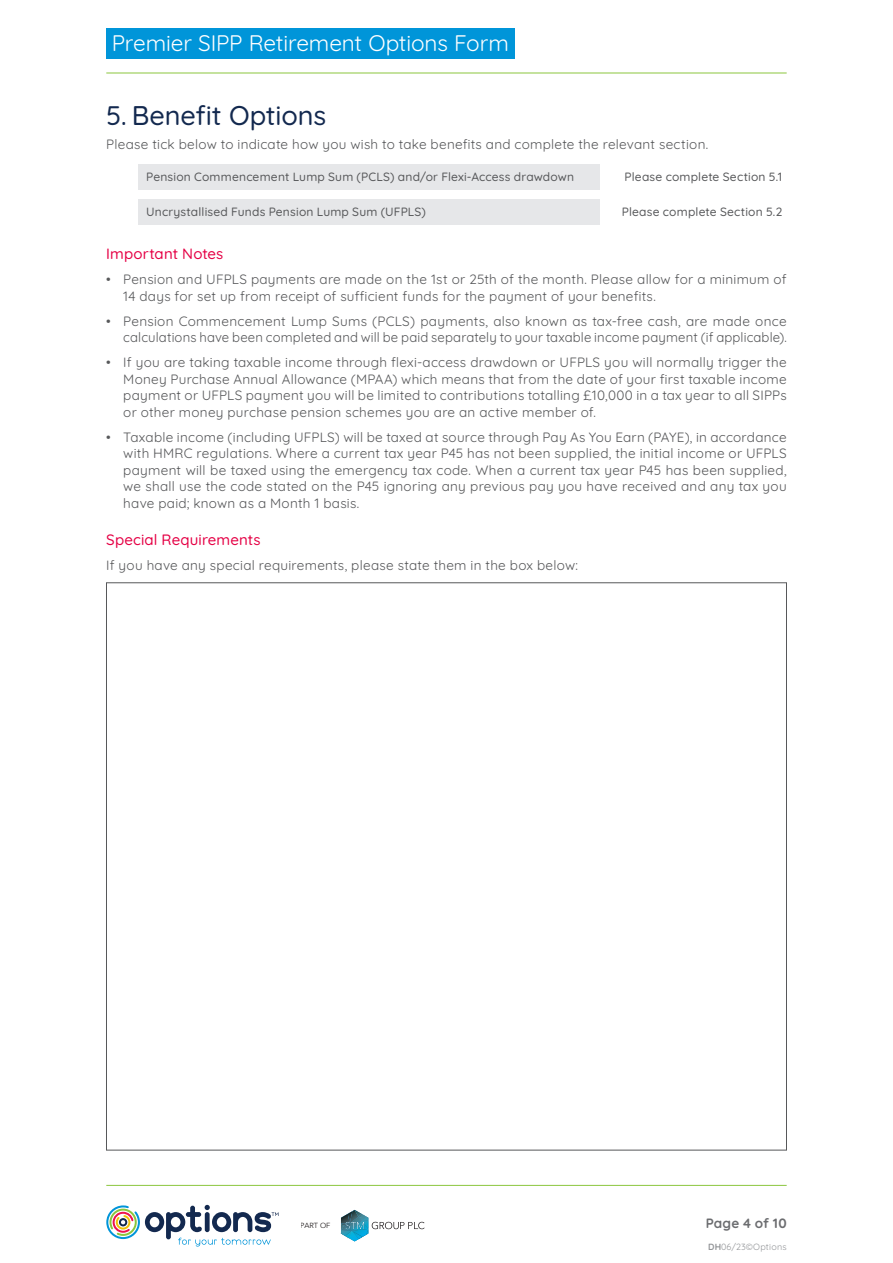
<style>
.page{position:relative;width:893px;height:1263px;background:#fff}
.page>*{position:absolute;margin:0;border:0;box-sizing:border-box;transform-origin:0 0}
.Options_-_Header{font:500 27px "Quicksand";letter-spacing:-.005em;color:#13294f}
.t1{font:22.5px "Quicksand";letter-spacing:-.005em;color:#fff}
.Options_-_Sub_Header{font:500 15px "Quicksand";letter-spacing:.01em;color:#e50045}
.Options_-_Main_Text{font:13.5px/16.5px "Quicksand";letter-spacing:.02em;color:#57585a;text-align:justify}
.t2{font:700 13.5px "Quicksand";letter-spacing:.015em;color:#6c6d70}
.t3{font:500 12px "Quicksand";letter-spacing:.015em;color:#57585a}
.t4{font:9px "Quicksand";letter-spacing:.025em;color:#939598}
.t5{font:7.35px "Avenir";letter-spacing:-.01em;color:#231f20}
.s1{font-weight:700}
</style>
<div class="page">
<hr style="left:106px;top:73px;width:681px;height:1px;background:#8bc63e">
<hr style="left:106px;top:1185px;width:681px;height:1px;background:#8bc63e">
<svg style="left:106px;top:1205px;width:172px;height:41px"></svg>
<svg style="left:341px;top:1210px;width:84px;height:31px"></svg>
<div style="left:106px;top:28px;width:408px;height:30px;background:#0095d9"></div>
<div style="left:138px;top:164px;width:461px;height:26px;background:#e6e7e9"></div>
<div style="left:138px;top:199px;width:461px;height:26px;background:#e6e7e9"></div>
<h2 class="t1" style="left:112px;top:25px;width:399px">Premier SIPP Retirement Options Form</h2>
<p class="Options_-_Header" style="left:106px;top:95px;width:221px">5. Benefit Options</p>
<p class="Options_-_Main_Text" style="left:106px;top:135px;width:603px">Please tick below to indicate how you wish to take benefits and complete the relevant section.</p>
<p class="t3" style="left:146px;top:168px;width:429px">Pension Commencement Lump Sum (PCLS) and/or Flexi-Access drawdown</p>
<p class="t3" style="left:146px;top:202px;width:281px">Uncrystallised Funds Pension Lump Sum (UFPLS)</p>
<p class="t3" style="left:622px;top:202px;width:162px">Please complete Section 5.2</p>
<p class="t3" style="left:625px;top:168px;width:159px">Please complete Section 5.1</p>
<p class="Options_-_Sub_Header" style="left:106px;top:242px;width:119px">Important Notes</p>
<p class="Options_-_Main_Text" style="left:123px;top:270px;width:665px;text-indent:-17px">• Pension and UFPLS payments are made on the 1st or 25th of the month. Please allow for a minimum of<br>14 days for set up from receipt of sufficient funds for the payment of your benefits.</p>
<p class="Options_-_Main_Text" style="left:106px;top:311px;width:682px;text-align:right">• Pension Commencement Lump Sums (PCLS) payments, also known as tax-free cash, are made once calculations have been completed and will be paid separately to your taxable income payment (if applicable).</p>
<p class="Options_-_Main_Text" style="left:123px;top:353px;width:665px;text-indent:-17px">• If you are taking taxable income through flexi-access drawdown or UFPLS you will normally trigger the Money Purchase Annual Allowance (MPAA) which means that from the date of your first taxable income payment or UFPLS payment you will be limited to contributions totalling £10,000 in a tax year to all SIPPs or other money purchase pension schemes you are an active member of.</p>
<p class="Options_-_Main_Text" style="left:123px;top:427px;width:665px;text-indent:-17px">• Taxable income (including UFPLS) will be taxed at source through Pay As You Earn (PAYE), in accordance with HMRC regulations. Where a current tax year P45 has not been supplied, the initial income or UFPLS payment will be taxed using the emergency tax code. When a current tax year P45 has been supplied, we shall use the code stated on the P45 ignoring any previous pay you have received and any tax you have paid; known as a Month 1 basis.</p>
<p class="Options_-_Sub_Header" style="left:106px;top:528px;width:156px">Special Requirements</p>
<p class="Options_-_Main_Text" style="left:106px;top:556px;width:473px">If you have any special requirements, please state them in the box below:</p>
<p class="t5" style="left:301px;top:1221px;width:31px">PART OF</p>
<p class="t2" style="left:706px;top:1213px;width:82px">Page 4 of 10</p>
<p class="t4" style="left:708px;top:1240px;width:80px"><span class="s1">DH</span>06/23©Options</p>
</div>
